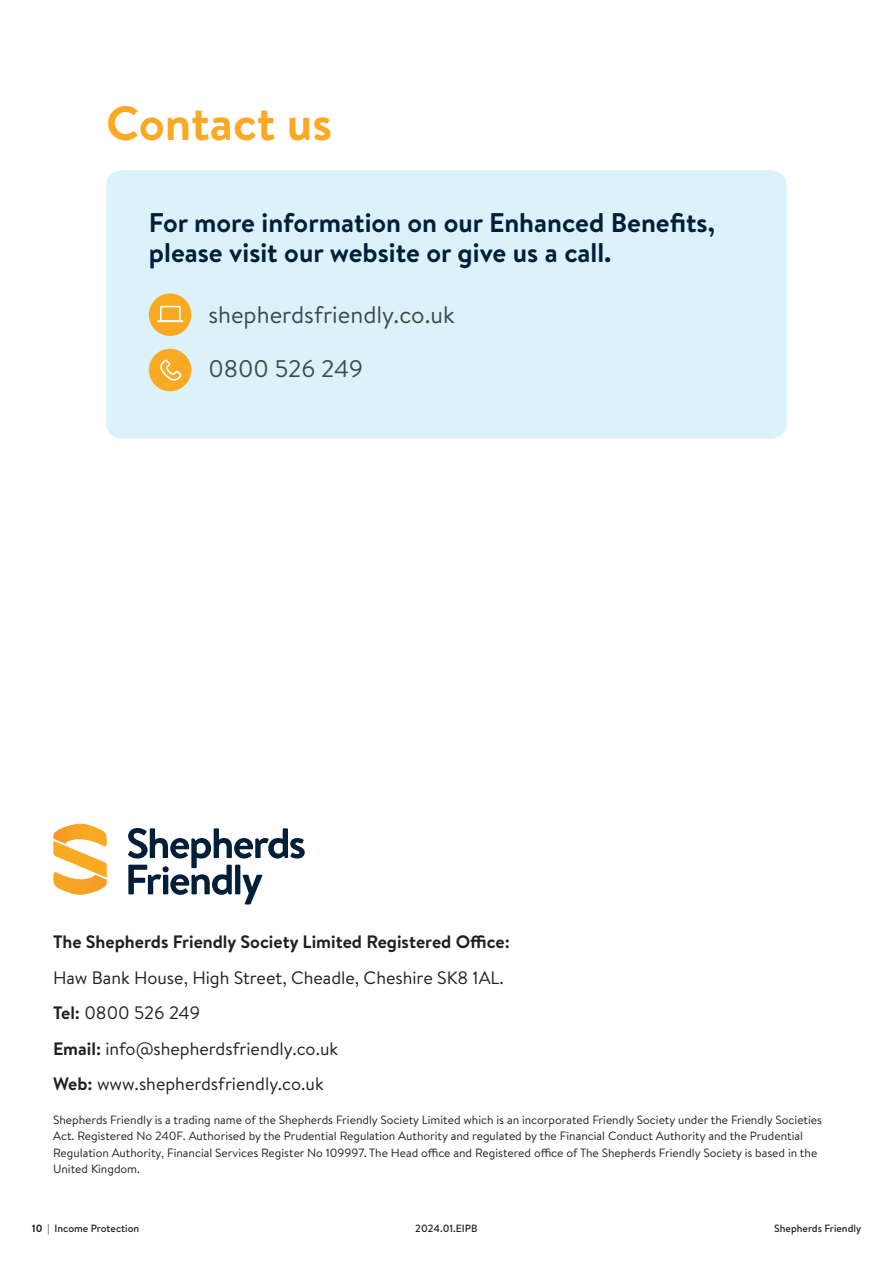
<style>
.page{position:relative;width:893px;height:1263px;background:#fff}
.page>*{position:absolute;margin:0;border:0;box-sizing:border-box;transform-origin:0 0}
.BODY{font:700 48px "Brandon Text";color:#faa923}
.BODY-2{font:700 27px/30px "Brandon Text";color:#011f39}
.BODY-3{font:24px "Brandon Text";color:#3d4a4c}
.BODY-4{font:18px "Brandon Text";color:#231f20}
.BODY-5{font:700 18px "Brandon Text";color:#231f20}
.BODY-6{font:12px/16.5px "Brandon Text";color:#231f20}
.BODY-7{font:500 10.5px "Brandon Text";color:#231f20}
.s1{font-weight:700}
</style>
<div class="page">
<svg style="left:53px;top:824px;width:54px;height:71px"></svg>
<svg style="left:128px;top:828px;width:177px;height:76px"></svg>
<div style="left:106px;top:170px;width:681px;height:269px;background:#dcf2fa"></div>
<div style="left:149px;top:293px;width:42px;height:43px;background:#faa923;border-radius:50%"></div>
<div style="left:149px;top:349px;width:42px;height:42px;background:#faa923;border-radius:50%"></div>
<svg style="left:160px;top:359px;width:22px;height:22px"></svg>
<hr style="left:157px;top:320px;width:26px;height:2px;background:#fff">
<div style="left:160px;top:306px;width:21px;height:16px;border:2px solid #fff"></div>
<div style="left:264px;top:870px;width:12px;height:24px;background:#fff"></div>
<p class="BODY" style="left:106px;top:90px;width:228px">Contact us</p>
<p class="BODY-2" style="left:149px;top:207px;width:568px">For more information on our Enhanced Benefits, please visit our website or give us a call.</p>
<p class="BODY-3" style="left:208px;top:298px;width:248px">shepherdsfriendly.co.uk</p>
<p class="BODY-3" style="left:208px;top:352px;width:156px">0800 526 249</p>
<p class="BODY-5" style="left:53px;top:929px;width:458px">The Shepherds Friendly Society Limited Registered Office:</p>
<p class="BODY-4" style="left:53px;top:965px;width:452px">Haw Bank House, High Street, Cheadle, Cheshire SK8 1AL.</p>
<p class="BODY-4" style="left:53px;top:1000px;width:149px"><span class="s1">Tel:</span> 0800 526 249</p>
<p class="BODY-4" style="left:53px;top:1036px;width:287px"><span class="s1">Email:</span> info@shepherdsfriendly.co.uk</p>
<p class="BODY-4" style="left:53px;top:1071px;width:272px"><span class="s1">Web:</span> www.shepherdsfriendly.co.uk</p>
<p class="BODY-6" style="left:53px;top:1111px;width:770px">Shepherds Friendly is a trading name of the Shepherds Friendly Society Limited which is an incorporated Friendly Society under the Friendly Societies Act. Registered No 240F. Authorised by the Prudential Regulation Authority and regulated by the Financial Conduct Authority and the Prudential Regulation Authority, Financial Services Register No 109997. The Head office and Registered office of The Shepherds Friendly Society is based in the United Kingdom.</p>
<p class="BODY-7" style="left:32px;top:1221px;width:109px"><span class="s1">10</span> | Income Protection</p>
<p class="BODY-7" style="left:415px;top:1221px;width:64px">2024.01.EIPB</p>
<p class="BODY-7" style="left:774px;top:1221px;width:89px">Shepherds Friendly</p>
</div>
